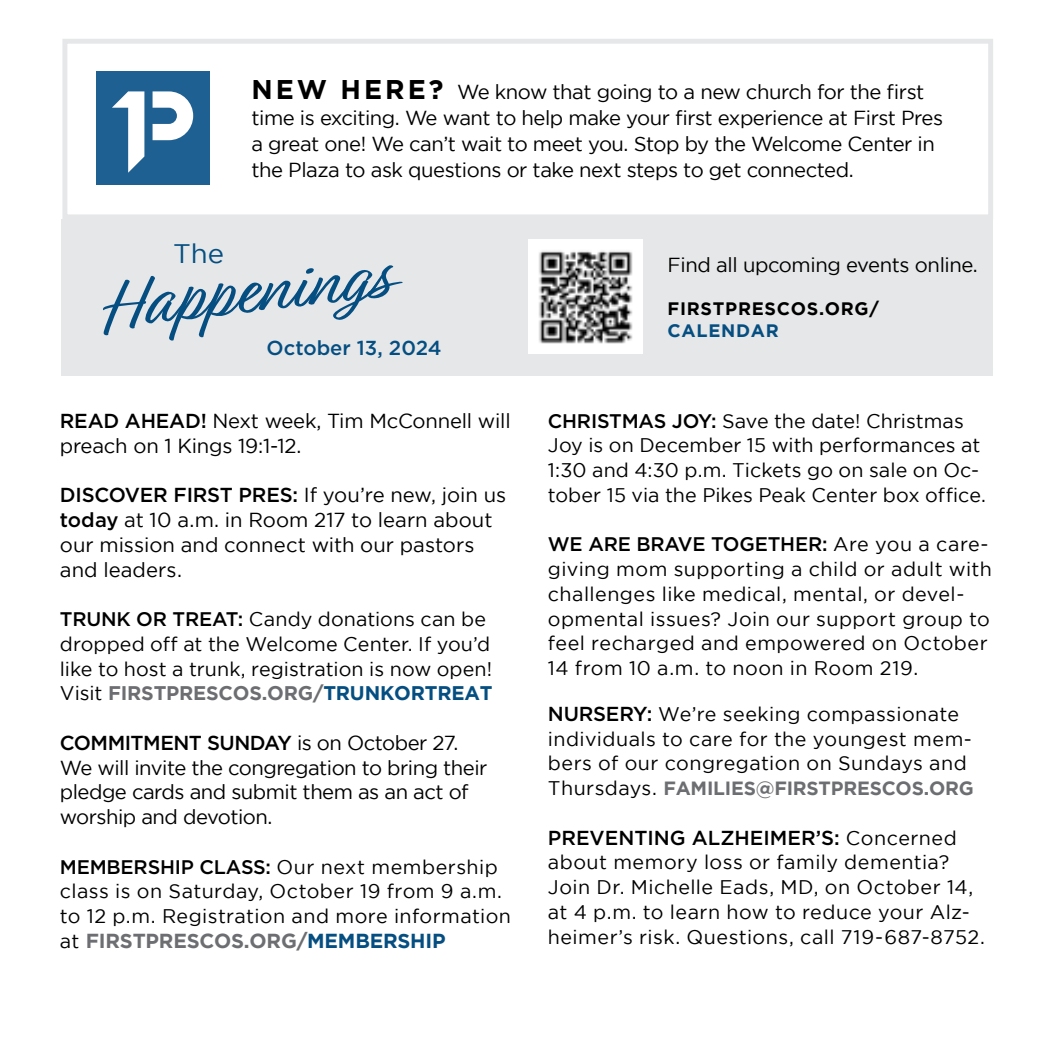
<style>
.page{position:relative;width:1053px;height:1053px;background:#fff}
.page>*{position:absolute;margin:0;border:0;box-sizing:border-box;transform-origin:0 0}
.t1{font:26.78px "Gotham";color:#054e81}
.t2{font:20.25px/24.8px "Gotham";letter-spacing:-.025em;color:#000}
.t3{font:20.25px/24.8px "Gotham";letter-spacing:.005em;color:#000}
.t4{font:500 20.25px "Gotham";color:#000}
.t5{font:700 20.25px "Gotham";letter-spacing:-.01em;color:#6d6e71}
.t6{font:500 20.25px "Gotham";color:#054e81}
.t7{font:19.8px/24.8px "Gotham";letter-spacing:.02em;color:#000}
.t8{font:700 19.12px "Gotham";letter-spacing:-.01em;color:#6d6e71}
.t9{font:700 18px "Gotham";letter-spacing:.04em;color:#000}
.t10{font:700 18px "Gotham";letter-spacing:.04em;color:#054e81}
.s1{font-weight:700;font-size:27px}
.s2{font-weight:500}
.s3{font-weight:700;color:#6d6e71}
.s4{font-weight:700;color:#054e81}
.s5{font-weight:400;font-size:19.8px;color:#000}
.s6{color:#054e81}
.s7{font-weight:500;font-size:20.25px}
.s8{font-weight:400;font-size:19.8px}
</style>
<div class="page">
<div style="left:62px;top:219px;width:931px;height:157px;background:#e6e7e8"></div>
<img style="left:528px;top:239px;width:115px;height:115px">
<svg style="left:103px;top:265px;width:300px;height:76px"></svg>
<div style="left:62px;top:39px;width:931px;height:180px;border:5px solid #e6e7e8"></div>
<div style="left:96px;top:71px;width:113px;height:114px;background:#1f6092"></div>
<svg style="left:153px;top:91px;width:40px;height:49px"></svg>
<svg style="left:112px;top:91px;width:32px;height:82px"></svg>
<h1 class="t1" style="left:173px;top:238px;width:53px">The</h1>
<p class="t2" style="left:251px;top:79px;width:693px;line-height:25.9px"><span class="s1">NEW HERE?</span> We know that going to a new church for the first time is exciting. We want to help make your first experience at First Pres a great one! We can’t wait to meet you. Stop by the Welcome Center in the Plaza to ask questions or take next steps to get connected.</p>
<p class="t6" style="left:267px;top:334px;width:177px">October 13, 2024</p>
<p class="t2" style="left:668px;top:252px;width:312px">Find all upcoming events online.</p>
<p class="t9" style="left:668px;top:298px;width:213px">FIRSTPRESCOS.ORG/</p>
<p class="t10" style="left:668px;top:321px;width:113px">CALENDAR</p>
<p class="t2" style="left:60px;top:408px;width:452px"><span class="s2">READ AHEAD!</span> Next week, Tim McConnell will preach on 1 Kings 19:1-12.</p>
<p class="t3" style="left:60px;top:483px;width:448px"><span class="s2">DISCOVER FIRST PRES:</span> If you’re new, join us <span class="s2">today</span> at 10 a.m. in Room 217 to learn about our mission and connect with our pastors and leaders.</p>
<p class="t7" style="left:60px;top:607px;width:434px"><span class="s2">TRUNK OR TREAT:</span> Candy donations can be dropped off at the Welcome Center. If you’d like to host a trunk, registration is now open!<br>Visit <span class="s3">FIRSTPRESCOS.ORG/</span><span class="s4">TRUNKORTREAT</span></p>
<p class="t2" style="left:60px;top:730px;width:429px"><span class="s2">COMMITMENT SUNDAY</span> is on October 27.<br>We will invite the congregation to bring their pledge cards and submit them as an act of worship and devotion.</p>
<p class="t7" style="left:60px;top:854px;width:453px"><span class="s2">MEMBERSHIP CLASS:</span> Our next membership class is on Saturday, October 19 from 9 a.m. to 12 p.m. Registration and more information</p>
<p class="t5" style="left:60px;top:929px;width:387px"><span class="s5">at</span> FIRSTPRESCOS.ORG/<span class="s6">MEMBERSHIP</span></p>
<p class="t7" style="left:548px;top:408px;width:440px"><span class="s2">CHRISTMAS JOY:</span> Save the date! Christmas Joy is on December 15 with performances at 1:30 and 4:30 p.m. Tickets go on sale on Oc&shy;tober 15 via the Pikes Peak Center box office.</p>
<p class="t7" style="left:548px;top:532px;width:446px"><span class="s2">WE ARE BRAVE TOGETHER:</span> Are you a care&shy;giving mom supporting a child or adult with challenges like medical, mental, or devel&shy;opmental issues? Join our support group to feel recharged and empowered on October 14 from 10 a.m. to noon in Room 219.</p>
<p class="t7" style="left:548px;top:701px;width:426px"><span class="s7">NURSERY:</span> We’re seeking compassionate individuals to care for the youngest mem&shy;bers of our congregation on Sundays and</p>
<p class="t8" style="left:548px;top:777px;width:427px"><span class="s5">Thursdays.</span> FAMILIES@FIRSTPRESCOS.ORG</p>
<p class="t4" style="left:548px;top:824px;width:411px">PREVENTING ALZHEIMER’S: <span class="s8">Concerned</span></p>
<p class="t7" style="left:548px;top:850px;width:439px">about memory loss or family dementia?<br>Join Dr. Michelle Eads, MD, on October 14, at 4 p.m. to learn how to reduce your Alz&shy;heimer’s risk. Questions, call 719-687-8752.</p>
</div>
